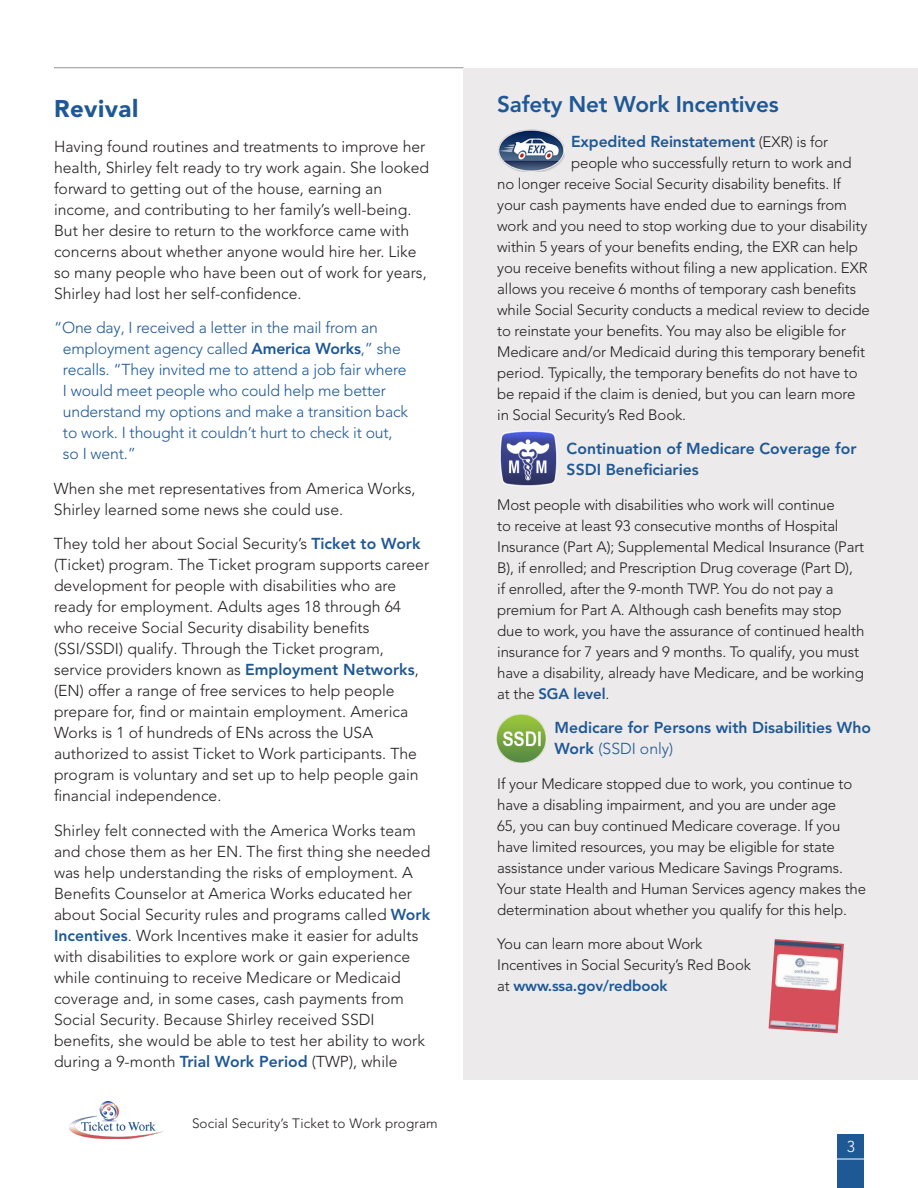
<style>
.page{position:relative;width:918px;height:1188px;background:#fff}
.page>*{position:absolute;margin:0;border:0;box-sizing:border-box;transform-origin:0 0}
.t1{font:900 24px "Avenir LT Pro";letter-spacing:.02em;color:#1e5895}
.t2{font:800 22.5px "Avenir LT Pro";letter-spacing:-.01em;color:#1e5895}
.t3{font:300 15.75px/21px "Avenir LT Pro";color:#231f20}
.t4{font:300 15.75px/21px "Avenir LT Pro";letter-spacing:-.01em;color:#1e5895}
.t5{font:800 15.75px/21px "Avenir LT Pro";color:#1e5895}
.t6{font:300 15.75px "Avenir LT Pro";color:#fff}
.t7{font:300 15px/21px "Avenir LT Pro";letter-spacing:-.01em;color:#231f20}
.t8{font:300 13.5px "Avenir LT Pro";letter-spacing:.01em;color:#231f20}
.s1{font-weight:800}
.s2{font-weight:800;color:#1e5895}
.s3{font-weight:300;font-size:15px;color:#231f20}
.s4{font-weight:300}
</style>
<div class="page">
<div style="left:837px;top:1134px;width:27px;height:54px;background:#1e5895"></div>
<hr style="left:832px;top:1159px;width:38px;height:1px;background:#fff">
<img style="left:70px;top:1102px;width:93px;height:37px">
<hr style="left:54px;top:67px;width:410px;height:1px;background:#939395">
<div style="left:464px;top:68px;width:454px;height:1012px;background:#eceaea"></div>
<img style="left:499px;top:129px;width:65px;height:42px">
<img style="left:500px;top:431px;width:57px;height:55px">
<img style="left:496px;top:714px;width:50px;height:49px">
<img style="left:769px;top:939px;width:75px;height:94px">
<h2 class="t1" style="left:54px;top:94px;width:86px">Revival</h2>
<p class="t3" style="left:54px;top:136px;width:377px">Having found routines and treatments to improve her health, Shirley felt ready to try work again. She looked forward to getting out of the house, earning an income, and contributing to her family’s well-being.<br>But her desire to return to the workforce came with concerns about whether anyone would hire her. Like so many people who have been out of work for years, Shirley had lost her self-confidence.</p>
<p class="t4" style="left:63px;top:317px;width:347px;text-indent:-9px">“One day, I received a letter in the mail from an employment agency called <span class="s1">America Works</span>,” she recalls. “They invited me to attend a job fair where I would meet people who could help me better understand my options and make a transition back to work. I thought it couldn’t hurt to check it out, so I went.”</p>
<p class="t3" style="left:54px;top:478px;width:363px">When she met representatives from America Works,<br>Shirley learned some news she could use.</p>
<p class="t3" style="left:54px;top:533px;width:377px">They told her about Social Security’s <span class="s2">Ticket to Work </span>(Ticket) program. The Ticket program supports career development for people with disabilities who are ready for employment. Adults ages 18 through 64 who receive Social Security disability benefits (SSI/SSDI) qualify. Through the Ticket program, service providers known as <span class="s2">Employment Networks</span>, (EN) offer a range of free services to help people prepare for, find or maintain employment. America Works is 1 of hundreds of ENs across the USA authorized to assist Ticket to Work participants. The program is voluntary and set up to help people gain financial independence.</p>
<p class="t3" style="left:54px;top:820px;width:378px">Shirley felt connected with the America Works team and chose them as her EN. The first thing she needed was help understanding the risks of employment. A Benefits Counselor at America Works educated her about Social Security rules and programs called <span class="s2">Work Incentives</span>. Work Incentives make it easier for adults with disabilities to explore work or gain experience while continuing to receive Medicare or Medicaid coverage and, in some cases, cash payments from Social Security. Because Shirley received SSDI benefits, she would be able to test her ability to work during a 9-month <span class="s2">Trial Work Period</span> (TWP), while</p>
<p class="t8" style="left:192px;top:1116px;width:247px">Social Security’s Ticket to Work program</p>
<h2 class="t2" style="left:497px;top:91px;width:283px">Safety Net Work Incentives</h2>
<h3 class="t5" style="left:571px;top:131px;width:258px">Expedited Reinstatement <span class="s3">(EXR) is for</span></h3>
<p class="t7" style="left:497px;top:152px;width:374px;text-indent:74px">people who successfully return to work and no longer receive Social Security disability benefits. If your cash payments have ended due to earnings from work and you need to stop working due to your disability within 5 years of your benefits ending, the EXR can help you receive benefits without filing a new application. EXR allows you receive 6 months of temporary cash benefits while Social Security conducts a medical review to decide to reinstate your benefits. You may also be eligible for Medicare and/or Medicaid during this temporary benefit period. Typically, the temporary benefits do not have to be repaid if the claim is denied, but you can learn more in Social Security’s Red Book.</p>
<h3 class="t5" style="left:567px;top:438px;width:291px">Continuation of Medicare Coverage for<br>SSDI Beneficiaries</h3>
<p class="t7" style="left:497px;top:494px;width:369px">Most people with disabilities who work will continue<br>to receive at least 93 consecutive months of Hospital Insurance (Part A); Supplemental Medical Insurance (Part B), if enrolled; and Prescription Drug coverage (Part D), if enrolled, after the 9-month TWP. You do not pay a premium for Part A. Although cash benefits may stop due to work, you have the assurance of continued health insurance for 7 years and 9 months. To qualify, you must have a disability, already have Medicare, and be working at the <span class="s2">SGA level</span>.</p>
<h3 class="t5" style="left:554px;top:717px;width:318px">Medicare for Persons with Disabilities Who<br>Work <span class="s4">(SSDI only)</span></h3>
<p class="t7" style="left:497px;top:773px;width:370px">If your Medicare stopped due to work, you continue to have a disabling impairment, and you are under age<br>65, you can buy continued Medicare coverage. If you have limited resources, you may be eligible for state assistance under various Medicare Savings Programs.<br>Your state Health and Human Services agency makes the determination about whether you qualify for this help.</p>
<p class="t7" style="left:497px;top:933px;width:255px">You can learn more about Work<br>Incentives in Social Security’s Red Book at <span class="s2">www.ssa.gov/redbook</span></p>
<p class="t6" style="left:847px;top:1137px;width:10px">3</p>
</div>
